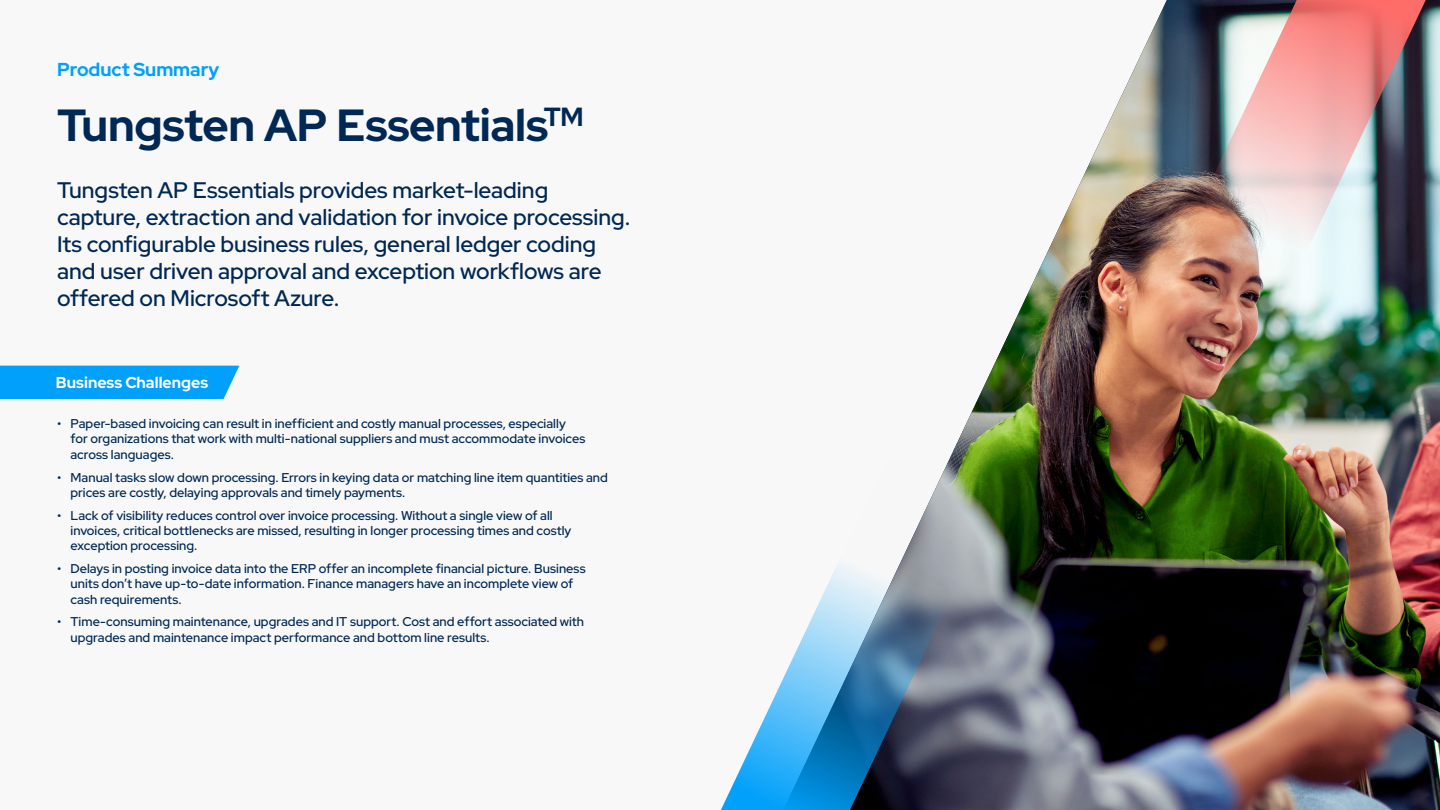
<style>
.page{position:relative;width:1440px;height:810px;background:#f8f8f8}
.page>*{position:absolute;margin:0;border:0;box-sizing:border-box;transform-origin:0 0}
.t1{font:700 45px "Red Hat Display";letter-spacing:-.01em;color:#002854}
.t2{font:500 22.5px/27px "Red Hat Display";color:#002854}
.t3{font:700 18.75px "Red Hat Display";color:#00a0fb}
.t4{font:700 15.75px "Red Hat Display";letter-spacing:.005em;color:#fff}
.t5{font:500 12.75px/15.3px "Red Hat Display";color:#002854}
</style>
<div class="page">
<img style="left:949px;top:0;width:491px;height:810px">
<div style="left:0;top:366px;width:239px;height:33px;background:#00a0fb"></div>
<svg style="left:721px;top:459px;width:295px;height:351px"></svg>
<img style="left:1130px;top:0;width:296px;height:351px">
<h3 class="t3" style="left:57px;top:57px;width:164px">Product Summary</h3>
<h1 class="t1" style="left:57px;top:96px;width:528px">Tungsten AP Essentials<sup>TM</sup></h1>
<p class="t2" style="left:57px;top:176px;width:575px">Tungsten AP Essentials provides market-leading capture, extraction and validation for invoice processing.<br>Its configurable business rules, general ledger coding and user driven approval and exception workflows are offered on Microsoft Azure.</p>
<p class="t4" style="left:56px;top:372px;width:154px">Business Challenges</p>
<p class="t5" style="left:71px;top:416px;width:516px;text-indent:-14px">• Paper-based invoicing can result in inefficient and costly manual processes, especially for organizations that work with multi-national suppliers and must accommodate invoices across languages.</p>
<p class="t5" style="left:71px;top:469px;width:539px;text-indent:-14px">• Manual tasks slow down processing. Errors in keying data or matching line item quantities and prices are costly, delaying approvals and timely payments.</p>
<p class="t5" style="left:71px;top:507px;width:502px;text-indent:-14px">• Lack of visibility reduces control over invoice processing. Without a single view of all invoices, critical bottlenecks are missed, resulting in longer processing times and costly exception processing.</p>
<p class="t5" style="left:71px;top:561px;width:517px;text-indent:-14px">• Delays in posting invoice data into the ERP offer an incomplete financial picture. Business units don’t have up-to-date information. Finance managers have an incomplete view of cash requirements.</p>
<p class="t5" style="left:71px;top:614px;width:515px;text-indent:-14px">• Time-consuming maintenance, upgrades and IT support. Cost and effort associated with upgrades and maintenance impact performance and bottom line results.</p>
</div>
